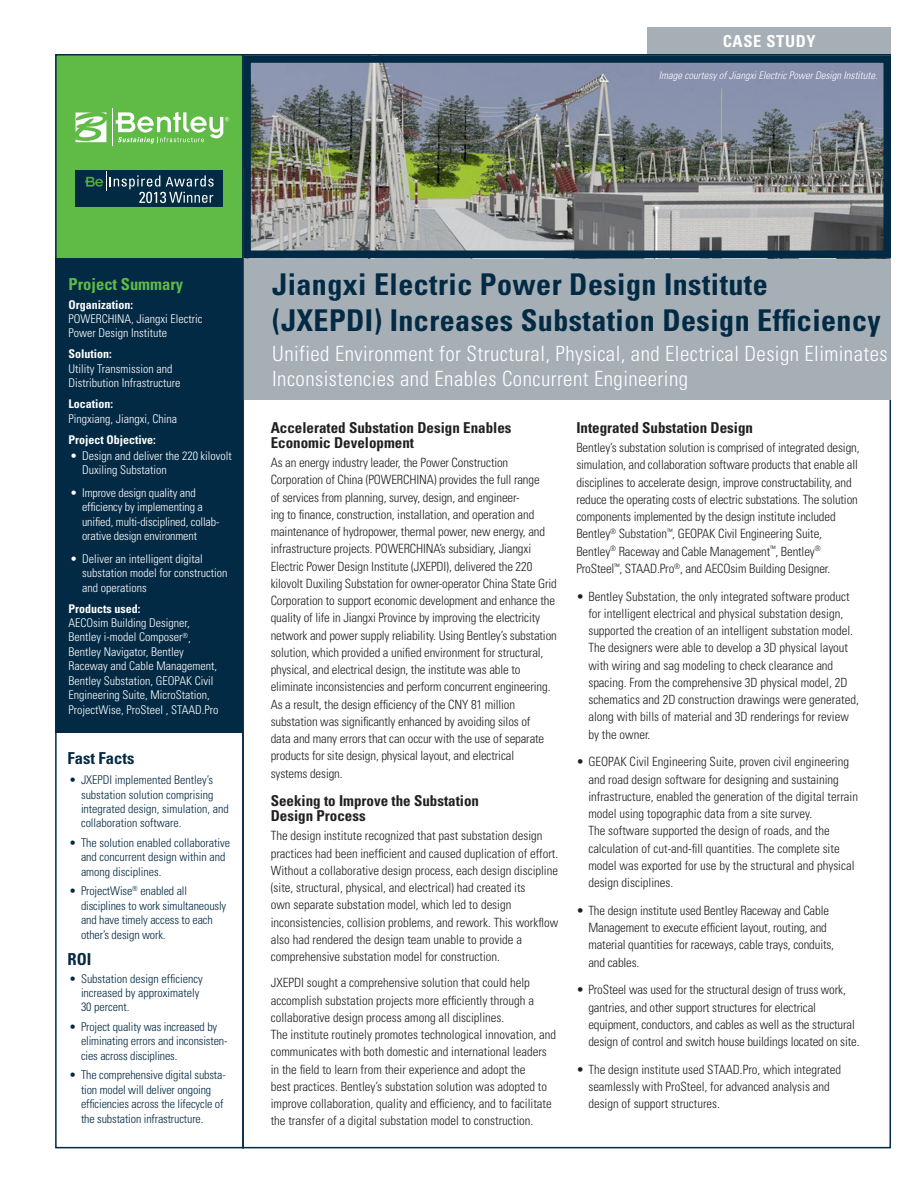
<style>
.page{position:relative;width:918px;height:1188px;background:#fff}
.page>*{position:absolute;margin:0;border:0;box-sizing:border-box;transform-origin:0 0}
.S__Title{font:700 condensed 30px/36px "Univers";letter-spacing:.015em;color:#032a44}
.S__Sub-title{font:300 condensed 21px/25.2px "Univers";letter-spacing:.02em;color:#fff}
.S__Sidebar_Header_G{font:700 condensed 16.5px "Univers";color:#60bb46}
.S__Sidebar_Header_B{font:700 condensed 16.5px "Univers";color:#032a44}
.t1{font:700 condensed 16.5px "Univers";letter-spacing:.04em;color:#fff}
.S__Body_Sub-Heads{font:700 condensed 15px/15px "Univers";color:#231f20}
.S__Body_copy{font:300 condensed 12.75px/17.2px "Univers";color:#231f20}
.t2{font:300 condensed 12px/14.4px "Univers";letter-spacing:-.01em;color:#032a44}
.S__Sidebar_body_Whi{font:300 condensed 12px/14.4px "Univers";color:#fff}
.S__Sidebar_sub-head{font:700 condensed 12px "Univers";color:#fff}
.S__Body_copy-2{font:italic 300 condensed 10.5px "Univers";color:#fff}
.t3{font:700 condensed 8.7px "Univers";color:#032a44}
</style>
<div class="page">
<div style="left:56px;top:55px;width:187px;height:204px;background:#60bb46"></div>
<hr style="left:112px;top:108px;width:1px;height:38px;background:#fff">
<svg style="left:76px;top:113px;width:30px;height:29px"></svg>
<svg style="left:116px;top:112px;width:113px;height:32px"></svg>
<div style="left:76px;top:170px;width:147px;height:37px;background:#032a43"></div>
<div style="left:648px;top:27px;width:243px;height:27px;background:#a6afb6"></div>
<svg style="left:85px;top:172px;width:129px;height:31px"></svg>
<div style="left:244px;top:258px;width:647px;height:141px;background:#a6afb6"></div>
<img style="left:252px;top:64px;width:630px;height:185px">
<div style="left:243px;top:55px;width:648px;height:203px;border:8px solid #032a44"></div>
<hr style="left:242px;top:54px;width:2px;height:1094px;background:#032a44">
<div style="left:55px;top:258px;width:187px;height:474px;background:#032a44"></div>
<p class="t1" style="left:723px;top:31px;width:95px">CASE STUDY</p>
<p class="S__Body_copy-2" style="left:659px;top:69px;width:220px">Image courtesy of Jiangxi Electric Power Design Institute.</p>
<p class="S__Sidebar_Header_G" style="left:69px;top:274px;width:116px">Project Summary</p>
<p class="S__Sidebar_sub-head" style="left:69px;top:297px;width:66px">Organization:</p>
<p class="S__Sidebar_body_Whi" style="left:69px;top:312px;width:135px">POWERCHINA, Jiangxi Electric<br>Power Design Institute</p>
<p class="S__Sidebar_sub-head" style="left:69px;top:347px;width:45px">Solution:</p>
<p class="S__Sidebar_body_Whi" style="left:69px;top:361px;width:113px">Utility Transmission and<br>Distribution Infrastructure</p>
<p class="S__Sidebar_sub-head" style="left:69px;top:397px;width:46px">Location:</p>
<p class="S__Sidebar_body_Whi" style="left:69px;top:411px;width:110px">Pingxiang, Jiangxi, China</p>
<p class="S__Sidebar_sub-head" style="left:69px;top:432px;width:89px">Project Objective:</p>
<p class="S__Sidebar_body_Whi" style="left:82px;top:448px;width:151px;text-indent:-12px">• Design and deliver the 220 kilovolt<br>Duxiling Substation</p>
<p class="S__Sidebar_body_Whi" style="left:82px;top:485px;width:139px;text-indent:-12px">• Improve design quality and efficiency by implementing a unified, multi-disciplined, collab&shy;orative design environment</p>
<p class="S__Sidebar_body_Whi" style="left:82px;top:551px;width:147px;text-indent:-12px">• Deliver an intelligent digital substation model for construction and operations</p>
<p class="S__Sidebar_sub-head" style="left:69px;top:601px;width:73px">Products used:</p>
<p class="S__Sidebar_body_Whi" style="left:69px;top:616px;width:152px">AECOsim Building Designer,<br>Bentley i-model Composer<sup>®</sup>,<br>Bentley Navigator, Bentley<br>Raceway and Cable Management,<br>Bentley Substation, GEOPAK Civil<br>Engineering Suite, MicroStation,<br>ProjectWise, ProSteel , STAAD.Pro</p>
<p class="S__Sidebar_Header_B" style="left:68px;top:748px;width:68px">Fast Facts</p>
<p class="t2" style="left:81px;top:773px;width:149px;text-indent:-12px">• JXEPDI implemented Bentley’s substation solution comprising integrated design, simulation, and collaboration software.</p>
<p class="t2" style="left:81px;top:836px;width:151px;text-indent:-12px">• The solution enabled collaborative and concurrent design within and among disciplines.</p>
<p class="t2" style="left:81px;top:884px;width:147px;text-indent:-12px">• ProjectWise<sup>®</sup> enabled all disciplines to work simultaneously and have timely access to each other’s design work.</p>
<p class="S__Sidebar_Header_B" style="left:68px;top:949px;width:25px">ROI</p>
<p class="t2" style="left:81px;top:971px;width:123px;text-indent:-12px">• Substation design efficiency increased by approximately<br>30 percent.</p>
<p class="t2" style="left:81px;top:1020px;width:148px;text-indent:-12px">• Project quality was increased by eliminating errors and inconsisten&shy;cies across disciplines.</p>
<p class="t2" style="left:81px;top:1068px;width:146px;text-indent:-12px">• The comprehensive digital substa&shy;tion model will deliver ongoing efficiencies across the lifecycle of the substation infrastructure.</p>
<p class="S__Title" style="left:272px;top:266px;width:610px">Jiangxi Electric Power Design Institute (JXEPDI) Increases Substation Design Efficiency</p>
<p class="S__Sub-title" style="left:272px;top:341px;width:617px">Unified Environment for Structural, Physical, and Electrical Design Eliminates<br>Inconsistencies and Enables Concurrent Engineering</p>
<p class="S__Body_Sub-Heads" style="left:271px;top:420px;width:242px">Accelerated Substation Design Enables<br>Economic Development</p>
<p class="S__Body_copy" style="left:271px;top:454px;width:288px">As an energy industry leader, the Power Construction Corporation of China (POWERCHINA) provides the full range<br>of services from planning, survey, design, and engineer-<br>ing to finance, construction, installation, and operation and maintenance of hydropower, thermal power, new energy, and infrastructure projects. POWERCHINA’s subsidiary, Jiangxi Electric Power Design Institute (JXEPDI), delivered the 220 kilovolt Duxiling Substation for owner-operator China State Grid Corporation to support economic development and enhance the quality of life in Jiangxi Province by improving the electricity network and power supply reliability. Using Bentley’s substation solution, which provided a unified environment for structural, physical, and electrical design, the institute was able to eliminate inconsistencies and perform concurrent engineering.<br>As a result, the design efficiency of the CNY 81 million substation was significantly enhanced by avoiding silos of<br>data and many errors that can occur with the use of separate products for site design, physical layout, and electrical<br>systems design.</p>
<p class="S__Body_Sub-Heads" style="left:271px;top:793px;width:210px">Seeking to Improve the Substation<br>Design Process</p>
<p class="S__Body_copy" style="left:271px;top:827px;width:289px">The design institute recognized that past substation design practices had been inefficient and caused duplication of effort.<br>Without a collaborative design process, each design discipline (site, structural, physical, and electrical) had created its<br>own separate substation model, which led to design inconsistencies, collision problems, and rework. This workflow also had rendered the design team unable to provide a comprehensive substation model for construction.</p>
<p class="S__Body_copy" style="left:271px;top:974px;width:287px">JXEPDI sought a comprehensive solution that could help accomplish substation projects more efficiently through a collaborative design process among all disciplines.<br>The institute routinely promotes technological innovation, and communicates with both domestic and international leaders in the field to learn from their experience and adopt the<br>best practices. Bentley’s substation solution was adopted to improve collaboration, quality and efficiency, and to facilitate the transfer of a digital substation model to construction.</p>
<h1 class="S__Title" style="left:272px;top:297px;width:98px">Bentley</h1>
<p class="t3" style="left:369px;top:302px;width:9px">®</p>
<h1 class="S__Title" style="left:384px;top:297px;width:103px">InRoads</h1>
<h2 class="S__Sub-title" style="left:272px;top:336px;width:405px">Powerful tools for the design of civil infrastructure</h2>
<p class="S__Body_Sub-Heads" style="left:576px;top:420px;width:178px">Integrated Substation Design</p>
<p class="S__Body_copy" style="left:576px;top:439px;width:285px">Bentley’s substation solution is comprised of integrated design, simulation, and collaboration software products that enable all disciplines to accelerate design, improve constructability, and reduce the operating costs of electric substations. The solution components implemented by the design institute included Bentley<sup>®</sup> Substation<sup>™</sup>, GEOPAK Civil Engineering Suite, Bentley<sup>®</sup> Raceway and Cable Management<sup>™</sup>, Bentley<sup>® </sup>ProSteel<sup>™</sup>, STAAD.Pro<sup>®</sup>, and AECOsim Building Designer.</p>
<p class="S__Body_copy" style="left:588px;top:588px;width:272px;text-indent:-12px">• Bentley Substation, the only integrated software product for intelligent electrical and physical substation design, supported the creation of an intelligent substation model.<br>The designers were able to develop a 3D physical layout with wiring and sag modeling to check clearance and spacing. From the comprehensive 3D physical model, 2D schematics and 2D construction drawings were generated, along with bills of material and 3D renderings for review by the owner.</p>
<p class="S__Body_copy" style="left:588px;top:753px;width:271px;text-indent:-12px">• GEOPAK Civil Engineering Suite, proven civil engineering and road design software for designing and sustaining infrastructure, enabled the generation of the digital terrain model using topographic data from a site survey.<br>The software supported the design of roads, and the calculation of cut-and-fill quantities. The complete site model was exported for use by the structural and physical design disciplines.</p>
<p class="S__Body_copy" style="left:588px;top:902px;width:247px;text-indent:-12px">• The design institute used Bentley Raceway and Cable Management to execute efficient layout, routing, and material quantities for raceways, cable trays, conduits, and cables.</p>
<p class="S__Body_copy" style="left:588px;top:981px;width:273px;text-indent:-12px">• ProSteel was used for the structural design of truss work, gantries, and other support structures for electrical equipment, conductors, and cables as well as the structural design of control and switch house buildings located on site.</p>
<p class="S__Body_copy" style="left:588px;top:1061px;width:254px;text-indent:-12px">• The design institute used STAAD.Pro, which integrated seamlessly with ProSteel, for advanced analysis and design of support structures.</p>
</div>
